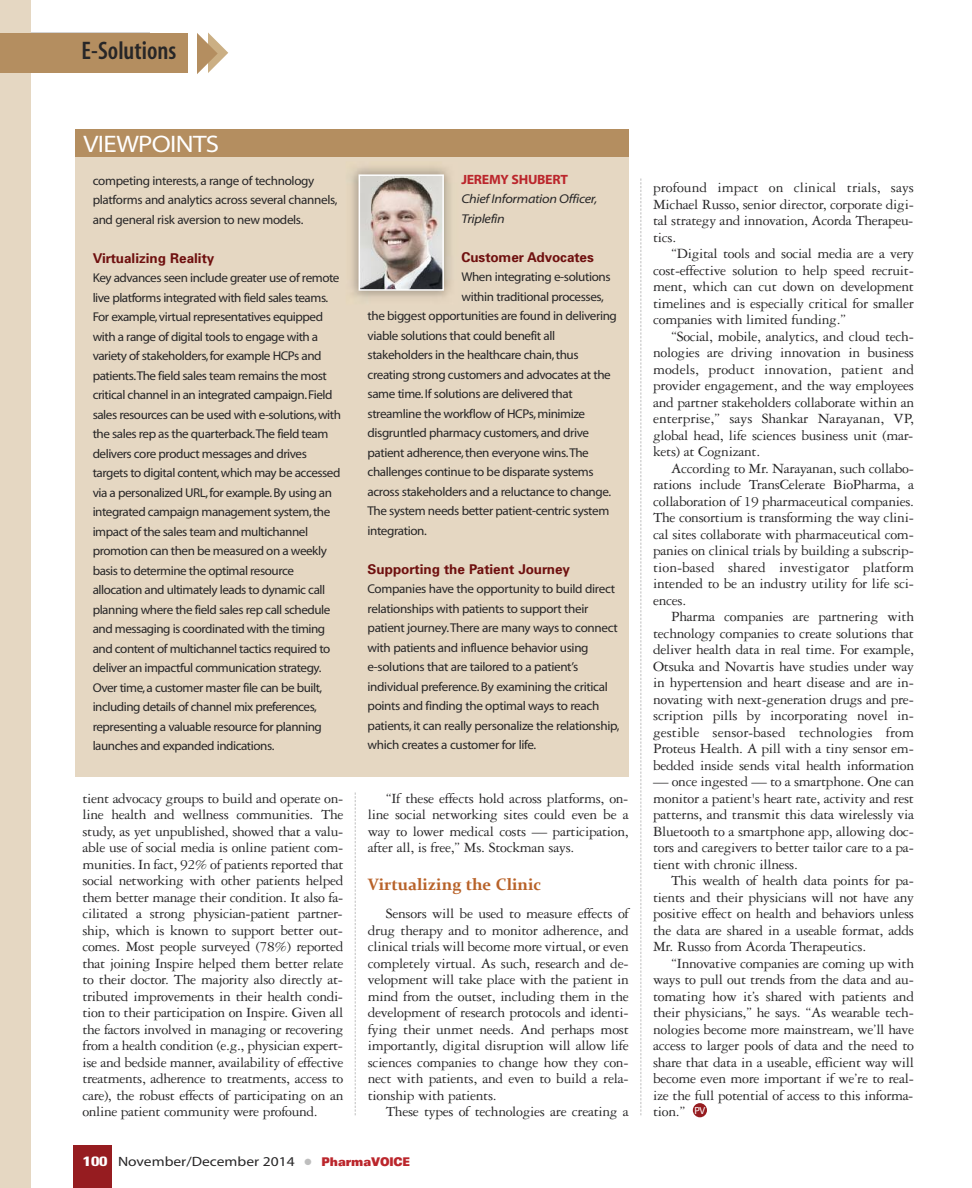
<style>
.page{position:relative;width:972px;height:1188px;background:#fff}
.page>*{position:absolute;margin:0;border:0;box-sizing:border-box;transform-origin:0 0}
.t1{font:25.5px "Myriad MM 565 wt 300 wd";color:#272627}
.t2{font:24px "Myriad MM 215 wt 700 wd";letter-spacing:-.025em;color:#fff}
.t3{font:700 16.5px "Constantia";color:#b86229}
.t4{font:15px/16.5px "Garamond Three";letter-spacing:-.02em;color:#272627;text-align:justify}
.t5{font:700 13.5px "Univers";color:#6f100f}
.t6{font:13.5px "Myriad MM 400 wt 600 wd";color:#272627;scale:1.15 1}
.t7{font:13.5px "Myriad MM 700 wt 600 wd";letter-spacing:-.02em;color:#bb262c}
.t8{font:12.75px/19.5px "Myriad MM 400 wt 600 wd";letter-spacing:-.035em;color:#272627}
.t9{font:12.75px/19.5px "Myriad MM It 215 wt 700 wd";letter-spacing:-.025em;color:#272627}
.s1{font-family:"Univers";font-weight:700;font-stretch:condensed;color:#fff}
.s2{color:#bebebe}
.s3{font-family:"Univers";font-weight:900;font-stretch:expanded;font-size:12px;color:#bb262c}
</style>
<div class="page">
<div style="left:73px;top:1145px;width:39px;height:43px;background:#961c20"></div>
<div style="left:21px;top:32px;width:149px;height:28px;border:1px solid #bebebe"></div>
<div style="left:0;top:0;width:31px;height:1188px;background:#e5d7c2"></div>
<svg style="left:197px;top:32px;width:31px;height:42px"></svg>
<div style="left:150px;top:24px;width:47px;height:60px;background:#fff"></div>
<div style="left:0;top:33px;width:188px;height:39px;background:#b48e60"></div>
<div style="left:75px;top:131px;width:554px;height:646px;background:#e5d7c2"></div>
<div style="left:75px;top:129px;width:554px;height:27px;background:#b48e60"></div>
<img style="left:351px;top:166px;width:100px;height:132px">
<img style="left:362px;top:177px;width:79px;height:111px">
<div style="left:359px;top:174px;width:85px;height:117px;border:2px solid #fff"></div>
<svg style="left:692px;top:1104px;width:15px;height:13px"></svg>
<div style="left:693px;top:1103px;width:14px;height:14px;background:#961c20;border-radius:7px"></div>
<svg style="left:355px;top:793px;width:1px;height:322px"></svg>
<svg style="left:640px;top:179px;width:1px;height:936px"></svg>
<h1 class="t1" style="left:82px;top:41px;width:96px">E-Solutions</h1>
<h2 class="t2" style="left:84px;top:135px;width:137px">VIEWPOINTS</h2>
<p class="t8" style="left:93px;top:172px;width:246px">competing interests,a range of technology platforms and analytics across several channels, and general risk aversion to new models.</p>
<p class="t5" style="left:93px;top:253px;width:123px">Virtualizing Reality</p>
<p class="t8" style="left:93px;top:269px;width:250px">Key advances seen include greater use of remote live platforms integrated with field sales teams.<br>For example,virtual representatives equipped with a range of digital tools to engage with a variety of stakeholders,for example HCPs and patients.The field sales team remains the most critical channel in an integrated campaign.Field sales resources can be used with e-solutions,with the sales rep as the quarterback.The field team delivers core product messages and drives targets to digital content,which may be accessed via a personalized URL,for example.By using an integrated campaign management system,the impact of the sales team and multichannel promotion can then be measured on a weekly basis to determine the optimal resource allocation and ultimately leads to dynamic call planning where the field sales rep call schedule and messaging is coordinated with the timing and content of multichannel tactics required to deliver an impactful communication strategy.<br>Over time,a customer master file can be built, including details of channel mix preferences, representing a valuable resource for planning launches and expanded indications.</p>
<p class="t7" style="left:461px;top:174px;width:108px">JEREMY SHUBERT</p>
<p class="t9" style="left:461px;top:190px;width:138px">Chief Information Officer,<br>Triplefin</p>
<p class="t5" style="left:461px;top:252px;width:134px">Customer Advocates</p>
<p class="t8" style="left:461px;top:268px;width:151px">When integrating e-solutions</p>
<p class="t8" style="left:461px;top:288px;width:144px">within traditional processes,</p>
<p class="t8" style="left:368px;top:307px;width:251px">the biggest opportunities are found in delivering</p>
<p class="t8" style="left:368px;top:327px;width:189px">viable solutions that could benefit all</p>
<p class="t8" style="left:368px;top:346px;width:213px">stakeholders in the healthcare chain,thus</p>
<p class="t8" style="left:368px;top:366px;width:245px">creating strong customers and advocates at the</p>
<p class="t8" style="left:368px;top:385px;width:207px">same time.If solutions are delivered that</p>
<p class="t8" style="left:368px;top:405px;width:219px">streamline the workflow of HCPs,minimize</p>
<p class="t8" style="left:368px;top:424px;width:223px">disgruntled pharmacy customers,and drive</p>
<p class="t8" style="left:368px;top:444px;width:223px">patient adherence,then everyone wins.The</p>
<p class="t8" style="left:368px;top:463px;width:228px">challenges continue to be disparate systems</p>
<p class="t8" style="left:368px;top:483px;width:245px">across stakeholders and a reluctance to change.</p>
<p class="t8" style="left:368px;top:502px;width:243px">The system needs better patient-centric system</p>
<p class="t8" style="left:368px;top:522px;width:61px">integration.</p>
<p class="t5" style="left:368px;top:564px;width:204px">Supporting the Patient Journey</p>
<p class="t8" style="left:368px;top:580px;width:254px">Companies have the opportunity to build direct relationships with patients to support their patient journey.There are many ways to connect with patients and influence behavior using e-solutions that are tailored to a patient’s individual preference.By examining the critical points and finding the optimal ways to reach patients,it can really personalize the relationship, which creates a customer for life.</p>
<p class="t4" style="left:82px;top:791px;width:263px">tient advocacy groups to build and operate on&shy;line health and wellness communities. The study, as yet unpublished, showed that a valu&shy;able use of social media is online patient com&shy;munities. In fact, 92% of patients reported that social networking with other patients helped them better manage their condition. It also fa&shy;cilitated a strong physician-patient partner&shy;ship, which is known to support better out&shy;comes. Most people surveyed (78%) reported that joining Inspire helped them better relate to their doctor. The majority also directly at&shy;tributed improvements in their health condi&shy;tion to their participation on Inspire. Given all the factors involved in managing or recovering from a health condition (e.g., physician expert&shy;ise and bedside manner, availability of effective treatments, adherence to treatments, access to care), the robust effects of participating on an online patient community were profound.</p>
<p class="t4" style="left:368px;top:791px;width:263px;text-indent:18px">“If these effects hold across platforms, on&shy;line social networking sites could even be a way to lower medical costs — participation, after all, is free,” Ms. Stockman says.</p>
<p class="t3" style="left:368px;top:874px;width:175px">Virtualizing the Clinic</p>
<p class="t4" style="left:368px;top:907px;width:263px;text-indent:18px">Sensors will be used to measure effects of drug therapy and to monitor adherence, and clinical trials will become more virtual, or even completely virtual. As such, research and de&shy;velopment will take place with the patient in mind from the outset, including them in the development of research protocols and identi&shy;fying their unmet needs. And perhaps most importantly, digital disruption will allow life sciences companies to change how they con&shy;nect with patients, and even to build a rela&shy;tionship with patients.</p>
<p class="t4" style="left:386px;top:1105px;width:244px">These types of technologies are creating a</p>
<p class="t6" style="left:83px;top:1156px;width:286px"><span class="s1">100</span> November/December 2014 <span class="s2">●</span> <span class="s3">PharmaVOICE</span></p>
<p class="t4" style="left:653px;top:181px;width:263px">profound impact on clinical trials, says Michael Russo, senior director, corporate digi&shy;tal strategy and innovation, Acorda Therapeu&shy;tics.</p>
<p class="t4" style="left:653px;top:247px;width:263px;text-indent:18px">“Digital tools and social media are a very cost-effective solution to help speed recruit&shy;ment, which can cut down on development timelines and is especially critical for smaller companies with limited funding.”</p>
<p class="t4" style="left:653px;top:329px;width:263px;text-indent:18px">“Social, mobile, analytics, and cloud tech&shy;nologies are driving innovation in business models, product innovation, patient and provider engagement, and the way employees and partner stakeholders collaborate within an enterprise,” says Shankar Narayanan, VP, global head, life sciences business unit (mar&shy;kets) at Cognizant.</p>
<p class="t4" style="left:653px;top:461px;width:263px;text-indent:18px">According to Mr. Narayanan, such collabo&shy;rations include TransCelerate BioPharma, a collaboration of 19 pharmaceutical companies.<br>The consortium is transforming the way clini&shy;cal sites collaborate with pharmaceutical com&shy;panies on clinical trials by building a subscrip&shy;tion-based shared investigator platform intended to be an industry utility for life sci&shy;ences.</p>
<p class="t4" style="left:653px;top:610px;width:263px;text-indent:18px">Pharma companies are partnering with technology companies to create solutions that deliver health data in real time. For example, Otsuka and Novartis have studies under way in hypertension and heart disease and are in&shy;novating with next-generation drugs and pre&shy;scription pills by incorporating novel in&shy;gestible sensor-based technologies from Proteus Health. A pill with a tiny sensor em&shy;bedded inside sends vital health information</p>
<p class="t4" style="left:653px;top:775px;width:263px">— once ingested — to a smartphone. One can monitor a patient's heart rate, activity and rest patterns, and transmit this data wirelessly via Bluetooth to a smartphone app, allowing doc&shy;tors and caregivers to better tailor care to a pa&shy;tient with chronic illness.</p>
<p class="t4" style="left:653px;top:874px;width:263px;text-indent:18px">This wealth of health data points for pa&shy;tients and their physicians will not have any positive effect on health and behaviors unless the data are shared in a useable format, adds Mr. Russo from Acorda Therapeutics.</p>
<p class="t4" style="left:653px;top:956px;width:263px;text-indent:18px">“Innovative companies are coming up with ways to pull out trends from the data and au&shy;tomating how it’s shared with patients and their physicians,” he says. “As wearable tech&shy;nologies become more mainstream, we’ll have access to larger pools of data and the need to share that data in a useable, efficient way will become even more important if we’re to real&shy;ize the full potential of access to this informa&shy;tion.” <sup>PV</sup></p>
</div>
